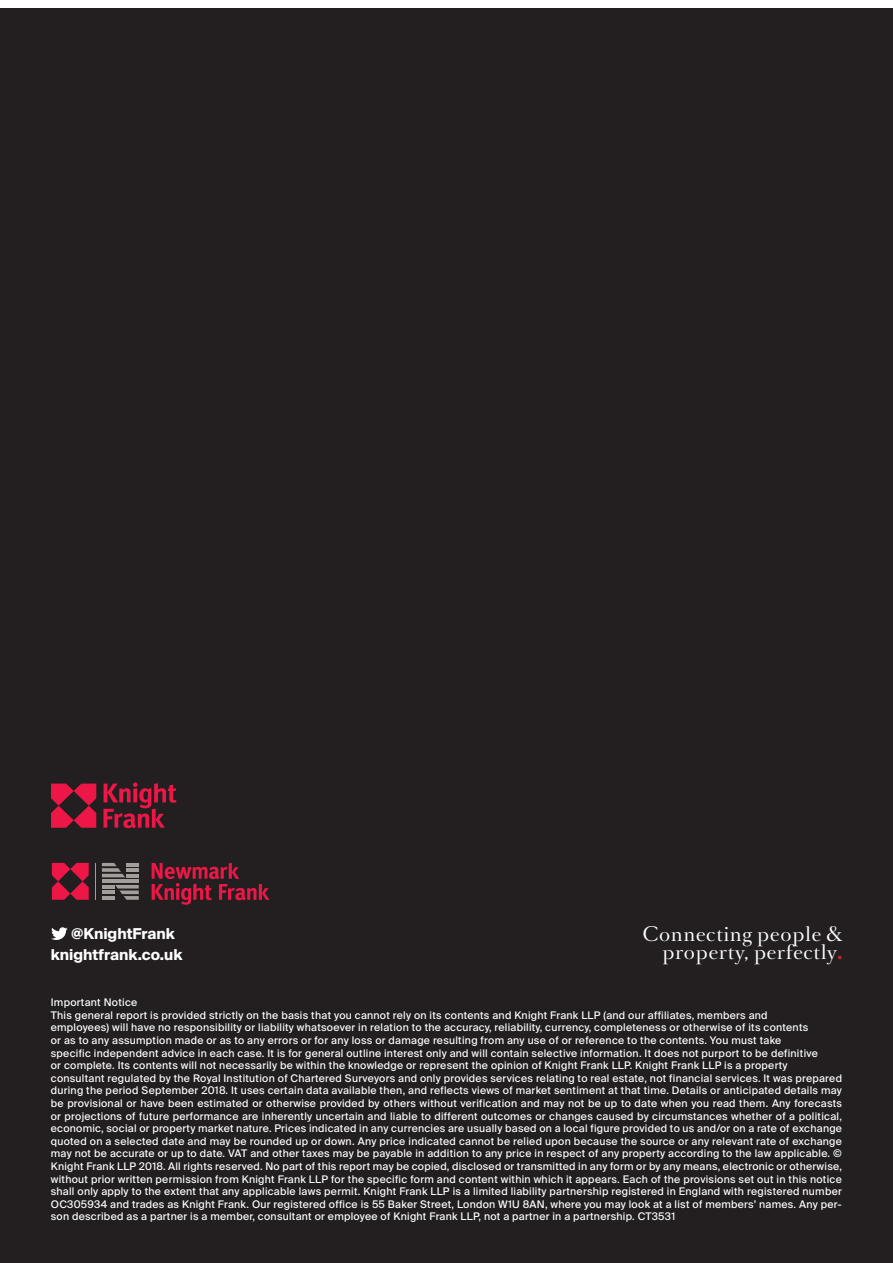
<style>
.page{position:relative;width:893px;height:1263px;background:#fff}
.page>*{position:absolute;margin:0;border:0;box-sizing:border-box;transform-origin:0 0}
.t1{font:18px "Romain Headline";letter-spacing:.05em;color:#fff}
.t2{font:700 15px "Suisse Intl";color:#fff}
.t3{font:10.5px/12.6px "Suisse Intl";letter-spacing:.025em;color:#fff;text-align:justify}
.s1{font-weight:700;color:#d1232a}
</style>
<div class="page">
<div style="left:0;top:9px;width:893px;height:1254px;background:#231f20"></div>
<svg style="left:51px;top:783px;width:45px;height:45px"></svg>
<svg style="left:104px;top:782px;width:73px;height:46px"></svg>
<svg style="left:51px;top:927px;width:17px;height:13px"></svg>
<svg style="left:52px;top:863px;width:37px;height:37px"></svg>
<hr style="left:95px;top:863px;width:1px;height:37px;background:#a39d9b">
<svg style="left:152px;top:863px;width:117px;height:42px"></svg>
<svg style="left:102px;top:863px;width:37px;height:14px"></svg>
<svg style="left:102px;top:885px;width:37px;height:15px"></svg>
<hr style="left:102px;top:879px;width:37px;height:4px;background:#a39d9b">
<p class="t2" style="left:71px;top:925px;width:105px">@KnightFrank</p>
<p class="t1" style="left:643px;top:922px;width:201px">Connecting people &amp;</p>
<p class="t1" style="left:662px;top:940px;width:181px">property, perfectly<span class="s1">.</span></p>
<p class="t2" style="left:51px;top:946px;width:133px">knightfrank.co.uk</p>
<p class="t3" style="left:51px;top:996px;width:88px">Important Notice</p>
<p class="t3" style="left:51px;top:1009px;width:718px">This general report is provided strictly on the basis that you cannot rely on its contents and Knight Frank LLP (and our affiliates, members and</p>
<p class="t3" style="left:51px;top:1021px;width:759px">employees) will have no responsibility or liability whatsoever in relation to the accuracy, reliability, currency, completeness or otherwise of its contents</p>
<p class="t3" style="left:51px;top:1034px;width:732px">or as to any assumption made or as to any errors or for any loss or damage resulting from any use of or reference to the contents. You must take</p>
<p class="t3" style="left:51px;top:1047px;width:769px">specific independent advice in each case. It is for general outline interest only and will contain selective information. It does not purport to be definitive</p>
<p class="t3" style="left:51px;top:1059px;width:738px">or complete. Its contents will not necessarily be within the knowledge or represent the opinion of Knight Frank LLP. Knight Frank LLP is a property</p>
<p class="t3" style="left:51px;top:1072px;width:793px">consultant regulated by the Royal Institution of Chartered Surveyors and only provides services relating to real estate, not financial services. It was prepared during the period September 2018. It uses certain data available then, and reflects views of market sentiment at that time. Details or anticipated details may be provisional or have been estimated or otherwise provided by others without verification and may not be up to date when you read them. Any forecasts or projections of future performance are inherently uncertain and liable to different outcomes or changes caused by circumstances whether of a political, economic, social or property market nature. Prices indicated in any currencies are usually based on a local figure provided to us and/or on a rate of exchange quoted on a selected date and may be rounded up or down. Any price indicated cannot be relied upon because the source or any relevant rate of exchange may not be accurate or up to date. VAT and other taxes may be payable in addition to any price in respect of any property according to the law applicable. © Knight Frank LLP 2018. All rights reserved. No part of this report may be copied, disclosed or transmitted in any form or by any means, electronic or otherwise, without prior written permission from Knight Frank LLP for the specific form and content within which it appears. Each of the provisions set out in this notice shall only apply to the extent that any applicable laws permit. Knight Frank LLP is a limited liability partnership registered in England with registered number OC305934 and trades as Knight Frank. Our registered office is 55 Baker Street, London W1U 8AN, where you may look at a list of members’ names. Any per&shy;son described as a partner is a member, consultant or employee of Knight Frank LLP, not a partner in a partnership. CT3531</p>
</div>
